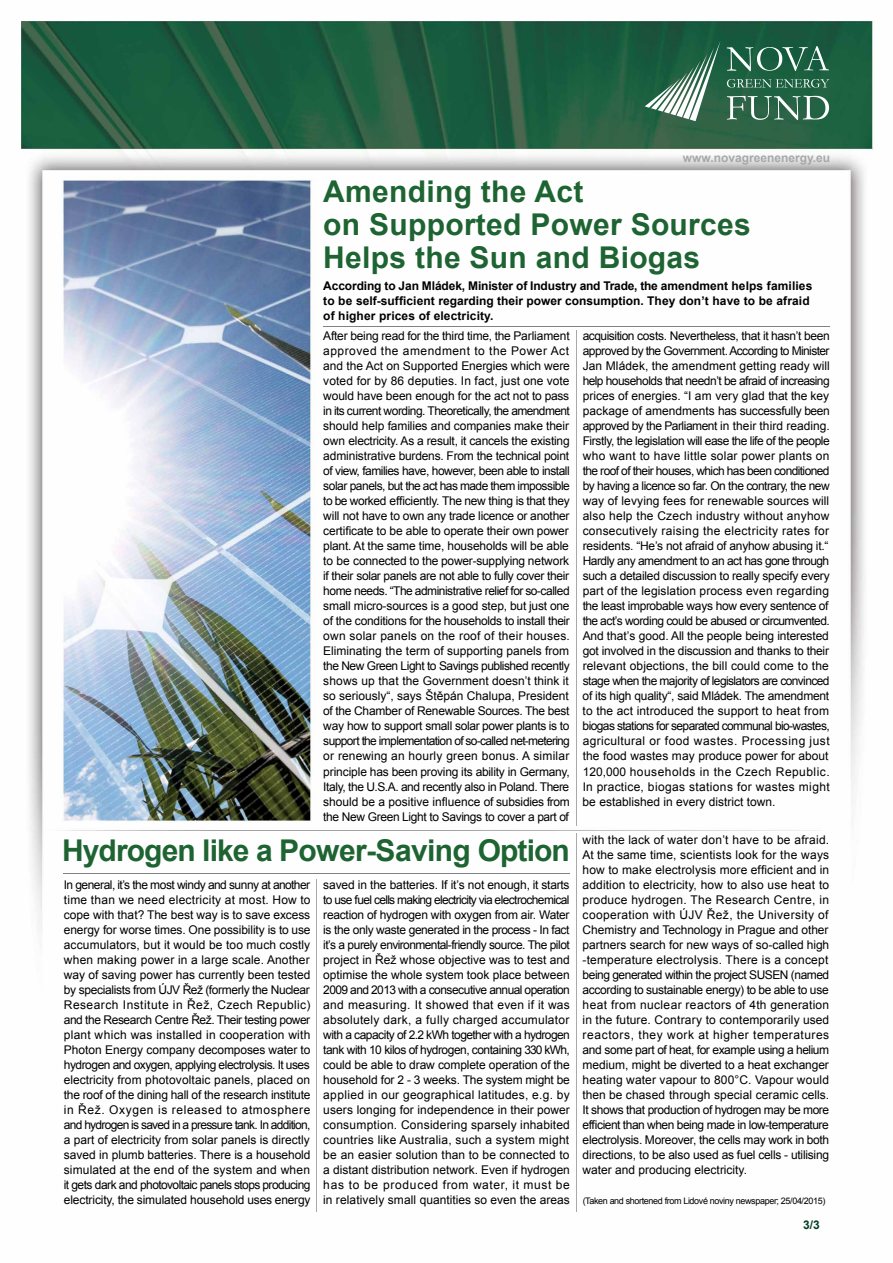
<style>
.page{position:relative;width:893px;height:1263px;background:#fff}
.page>*{position:absolute;margin:0;border:0;box-sizing:border-box;transform-origin:0 0}
.t1{font:700 30px/33px "Arial";letter-spacing:.01em;color:#1e6432}
.t2{font:700 30px "Arial";letter-spacing:-.03em;color:#1e6432}
.t3{font:12px/15px "Arial";color:#000;text-align:justify}
.t4{font:700 12px/15px "Arial";color:#000}
.t5{font:700 12px "Arial";color:#a5a7aa}
.t6{font:700 12px "Arial";color:#063f26}
.t7{font:9px "Arial";letter-spacing:-.04em;color:#000}
.s1{color:#fff}
</style>
<div class="page">
<img style="left:21px;top:21px;width:853px;height:1191px">
<svg style="left:727px;top:46px;width:102px;height:25px"></svg>
<svg style="left:727px;top:79px;width:102px;height:9px"></svg>
<svg style="left:727px;top:96px;width:102px;height:24px"></svg>
<svg style="left:645px;top:41px;width:75px;height:80px"></svg>
<hr style="left:576px;top:330px;width:1px;height:496px;background:#a7a9ac">
<hr style="left:64px;top:873px;width:506px;height:1px;background:#808285">
<hr style="left:317px;top:879px;width:1px;height:333px;background:#a7a9ac">
<hr style="left:576px;top:834px;width:1px;height:378px;background:#a7a9ac">
<hr style="left:323px;top:326px;width:506px;height:1px;background:#808285">
<p class="t5" style="left:683px;top:150px;width:149px">www.novagreenenergy.eu</p>
<h1 class="t1" style="left:323px;top:176px;width:429px">Amending the Act<br>on Supported Power Sources<br>Helps the Sun and Biogas</h1>
<p class="t4" style="left:323px;top:279px;width:491px">According to Jan Mládek, Minister of Industry and Trade, the amendment helps families to be self-sufficient regarding their power consumption. They don’t have to be afraid of higher prices of electricity.</p>
<p class="t3" style="left:323px;top:329px;width:248px">After being read for the third time, the Parliament approved the amendment to the Power Act and the Act on Supported Energies which were voted for by 86 deputies. In fact, just one vote would have been enough for the act not to pass in its current wording. Theoretically, the amendment should help families and companies make their own electricity. As a result, it cancels the existing administrative burdens. From the technical point of view, families have, however, been able to install solar panels, but the act has made them impossible to be worked efficiently. The new thing is that they will not have to own any trade licence or another certificate to be able to operate their own power plant. At the same time, households will be able to be connected to the power-supplying network if their solar panels are not able to fully cover their home needs. “The administrative relief for so-called small micro-sources is a good step, but just one of the conditions for the households to install their own solar panels on the roof of their houses.<br>Eliminating the term of supporting panels from the New Green Light to Savings published recently shows up that the Government doesn’t think it so seriously“, says Štěpán Chalupa, President of the Chamber of Renewable Sources. The best way how to support small solar power plants is to support the implementation of so-called net-metering or renewing an hourly green bonus. A similar principle has been proving its ability in Germany, Italy, the U.S.A. and recently also in Poland. There should be a positive influence of subsidies from the New Green Light to Savings to cover a part of</p>
<p class="t3" style="left:583px;top:329px;width:249px">acquisition costs. Nevertheless, that it hasn’t been approved by the Government. According to Minister Jan Mládek, the amendment getting ready will help households that needn’t be afraid of increasing prices of energies. “I am very glad that the key package of amendments has successfully been approved by the Parliament in their third reading.<br>Firstly, the legislation will ease the life of the people who want to have little solar power plants on the roof of their houses, which has been conditioned by having a licence so far. On the contrary, the new way of levying fees for renewable sources will also help the Czech industry without anyhow consecutively raising the electricity rates for residents. “He’s not afraid of anyhow abusing it.“ Hardly any amendment to an act has gone through such a detailed discussion to really specify every part of the legislation process even regarding the least improbable ways how every sentence of the act’s wording could be abused or circumvented.<br>And that’s good. All the people being interested got involved in the discussion and thanks to their relevant objections, the bill could come to the stage when the majority of legislators are convinced of its high quality“, said Mládek. The amendment to the act introduced the support to heat from biogas stations for separated communal bio-wastes, agricultural or food wastes. Processing just the food wastes may produce power for about 120,000 households in the Czech Republic.<br>In practice, biogas stations for wastes might be established in every district town.</p>
<h1 class="t2" style="left:62px;top:831px;width:509px">Hydrogen like a Power-Saving Option</h1>
<p class="t3" style="left:64px;top:877px;width:248px">In general, it’s the most windy and sunny at another time than we need electricity at most. How to cope with that? The best way is to save excess energy for worse times. One possibility is to use accumulators, but it would be too much costly when making power in a large scale. Another way of saving power has currently been tested by specialists from ÚJV Řež (formerly the Nuclear Research Institute in Řež, Czech Republic) and the Research Centre Řež. Their testing power plant which was installed in cooperation with Photon Energy company decomposes water to hydrogen and oxygen, applying electrolysis. It uses electricity from photovoltaic panels, placed on the roof of the dining hall of the research institute in Řež. Oxygen is released to atmosphere and hydrogen is saved in a pressure tank. In addition, a part of electricity from solar panels is directly saved in plumb batteries. There is a household simulated at the end of the system and when it gets dark and photovoltaic panels stops producing electricity, the simulated household uses energy</p>
<p class="t3" style="left:323px;top:877px;width:248px">saved in the batteries. If it’s not enough, it starts to use fuel cells making electricity via electrochemical reaction of hydrogen with oxygen from air. Water is the only waste generated in the process - In fact it’s a purely environmental-friendly source. The pilot project in Řež whose objective was to test and optimise the whole system took place between 2009 and 2013 with a consecutive annual operation and measuring. It showed that even if it was absolutely dark, a fully charged accumulator with a capacity of 2.2 kWh together with a hydrogen tank with 10 kilos of hydrogen, containing 330 kWh, could be able to draw complete operation of the household for 2 - 3 weeks. The system might be applied in our geographical latitudes, e.g. by users longing for independence in their power consumption. Considering sparsely inhabited countries like Australia, such a system might be an easier solution than to be connected to a distant distribution network. Even if hydrogen has to be produced from water, it must be in relatively small quantities so even the areas</p>
<p class="t3" style="left:583px;top:832px;width:248px">with the lack of water don’t have to be afraid.<br>At the same time, scientists look for the ways how to make electrolysis more efficient and in addition to electricity, how to also use heat to produce hydrogen. The Research Centre, in cooperation with ÚJV Řež, the University of Chemistry and Technology in Prague and other partners search for new ways of so-called high -temperature electrolysis. There is a concept being generated within the project SUSEN (named according to sustainable energy) to be able to use heat from nuclear reactors of 4th generation in the future. Contrary to contemporarily used reactors, they work at higher temperatures and some part of heat, for example using a helium medium, might be diverted to a heat exchanger heating water vapour to 800°C. Vapour would then be chased through special ceramic cells.<br>It shows that production of hydrogen may be more efficient than when being made in low-temperature electrolysis. Moreover, the cells may work in both directions, to be also used as fuel cells - utilising water and producing electricity.</p>
<p class="t7" style="left:583px;top:1194px;width:244px">(Taken and shortened from Lidové noviny newspaper; 25/04/2015)</p>
<p class="t6" style="left:803px;top:1217px;width:28px">3/3<span class="s1">/3</span></p>
</div>
